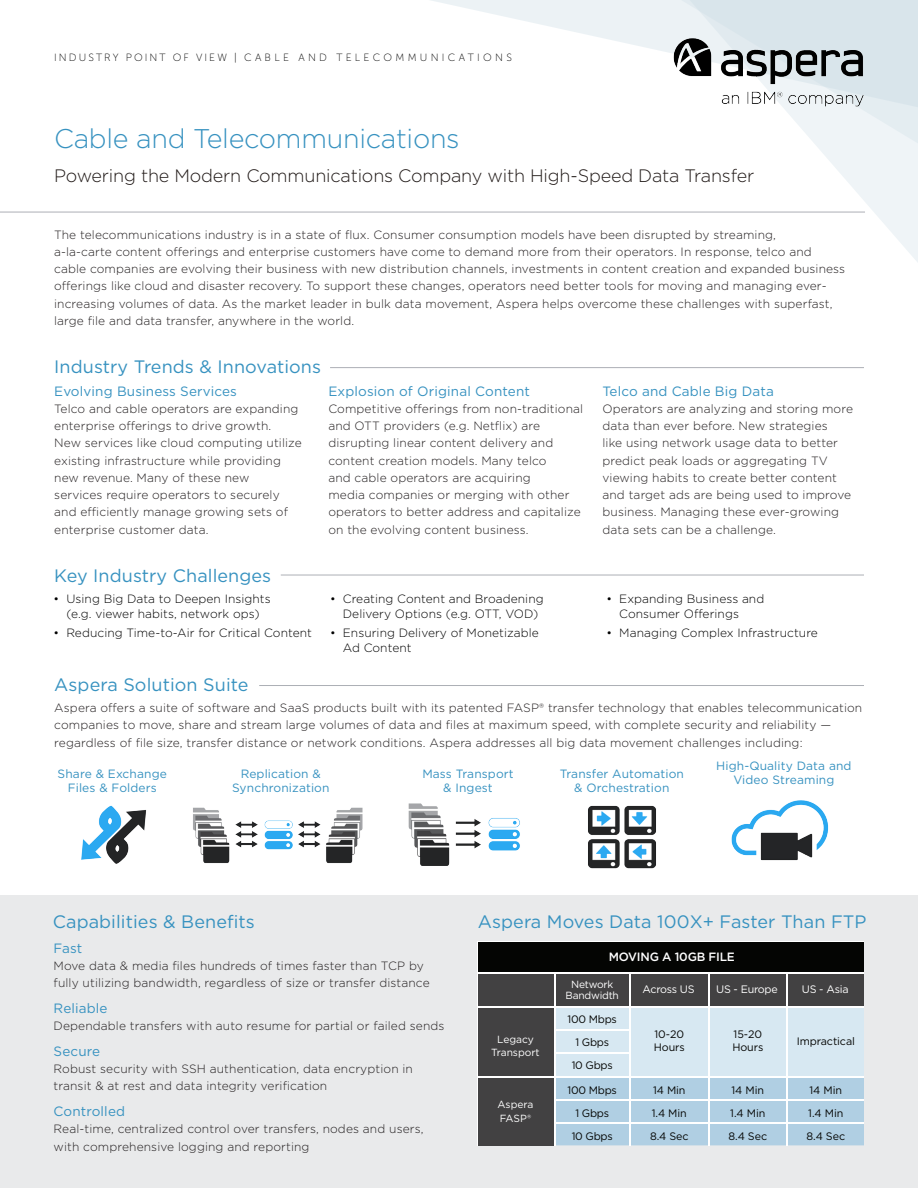
<style>
.page{position:relative;width:918px;height:1188px;background:#fff}
.page>*{position:absolute;margin:0;border:0;box-sizing:border-box;transform-origin:0 0}
.t1{font:300 27px "Gotham";letter-spacing:-.01em;color:#3792c0}
.t2{font:18px "Gotham";letter-spacing:.005em;color:#3792c0}
.t3{font:300 18px "Gotham";letter-spacing:-.01em;color:#211a18}
.SUB_TITLE{font:13.5px "Gotham";letter-spacing:.01em;color:#3792c0}
.BODY{font:13.5px "Gotham";letter-spacing:.01em;color:#3792c0}
.BODY-2{font:300 12px/17.2px "Gotham";letter-spacing:.01em;color:#231f20}
.t4{font:300 12px/15px "Gotham";letter-spacing:.005em;color:#000}
.SUB_TITLE-2{font:12px/14.2px "Gotham";letter-spacing:.01em;color:#3792c0;text-align:center}
.t5{font:500 12px "Gotham";letter-spacing:-.02em;color:#fff}
.t6{font:10.8px/23.2px "Gotham";letter-spacing:-.01em;color:#040503}
.t7{font:10.8px "Gotham";letter-spacing:-.02em;color:#fff}
.t8{font:10.5px "Museo Sans 100";letter-spacing:.31em;color:#000}
.t9{font:10.35px/12.9px "Gotham";color:#fff;text-align:center}
.t10{font:10.35px/10.8px "Gotham";letter-spacing:-.02em;color:#fff;text-align:center}
</style>
<div class="page">
<div style="left:0;top:896px;width:918px;height:292px;background:#e9eaeb"></div>
<svg style="left:635px;top:158px;width:283px;height:104px"></svg>
<svg style="left:431px;top:0;width:487px;height:158px"></svg>
<img style="left:663px;top:26px;width:217px;height:92px">
<hr style="left:0;top:212px;width:865px;height:1px;background:#acafb5">
<img style="left:81px;top:805px;width:66px;height:59px">
<img style="left:193px;top:807px;width:170px;height:56px">
<img style="left:588px;top:805px;width:68px;height:64px">
<div style="left:478px;top:973px;width:386px;height:33px;background:#424142"></div>
<div style="left:478px;top:942px;width:386px;height:31px;background:#040503"></div>
<div style="left:478px;top:1007px;width:77px;height:70px;background:#424142"></div>
<div style="left:555px;top:1077px;width:309px;height:68px;background:#b0cfe3"></div>
<div style="left:556px;top:1008px;width:308px;height:70px;background:#d7e8f2"></div>
<div style="left:478px;top:1077px;width:77px;height:68px;background:#424142"></div>
<hr style="left:555px;top:1029px;width:75px;height:2px;background:#fff">
<hr style="left:555px;top:1052px;width:75px;height:2px;background:#fff">
<hr style="left:630px;top:973px;width:1px;height:172px;background:#fff">
<hr style="left:708px;top:973px;width:1px;height:172px;background:#fff">
<hr style="left:786px;top:973px;width:2px;height:172px;background:#fff">
<hr style="left:554px;top:973px;width:2px;height:172px;background:#fff">
<hr style="left:478px;top:1076px;width:386px;height:1px;background:#fff">
<hr style="left:478px;top:1006px;width:386px;height:2px;background:#fff">
<hr style="left:478px;top:972px;width:386px;height:1px;background:#fff">
<hr style="left:478px;top:942px;width:386px;height:1px;background:#fff">
<hr style="left:555px;top:1099px;width:309px;height:2px;background:#fff">
<hr style="left:555px;top:1122px;width:309px;height:2px;background:#fff">
<hr style="left:330px;top:367px;width:534px;height:1px;background:#acafb5">
<hr style="left:281px;top:575px;width:583px;height:1px;background:#acafb5">
<hr style="left:259px;top:685px;width:605px;height:1px;background:#acafb5">
<img style="left:408px;top:803px;width:112px;height:63px">
<img style="left:731px;top:800px;width:98px;height:61px">
<p class="t8" style="left:54px;top:52px;width:459px">INDUSTRY POINT OF VIEW | CABLE AND TELECOMMUNICATIONS</p>
<p class="t1" style="left:54px;top:121px;width:407px">Cable and Telecommunications</p>
<p class="t3" style="left:54px;top:164px;width:702px">Powering the Modern Communications Company with High-Speed Data Transfer</p>
<p class="BODY-2" style="left:54px;top:225px;width:793px">The telecommunications industry is in a state of flux. Consumer consumption models have been disrupted by streaming,<br>a-la-carte content offerings and enterprise customers have come to demand more from their operators. In response, telco and cable companies are evolving their business with new distribution channels, investments in content creation and expanded business offerings like cloud and disaster recovery. To support these changes, operators need better tools for moving and managing ever&shy;increasing volumes of data. As the market leader in bulk data movement, Aspera helps overcome these challenges with superfast, large file and data transfer, anywhere in the world.</p>
<p class="t2" style="left:54px;top:355px;width:268px">Industry Trends &amp; Innovations</p>
<p class="SUB_TITLE" style="left:54px;top:382px;width:184px">Evolving Business Services</p>
<p class="BODY-2" style="left:54px;top:400px;width:249px">Telco and cable operators are expanding enterprise offerings to drive growth.<br>New services like cloud computing utilize existing infrastructure while providing new revenue. Many of these new<br>services require operators to securely and efficiently manage growing sets of enterprise customer data.</p>
<p class="SUB_TITLE" style="left:328px;top:382px;width:203px">Explosion of Original Content</p>
<p class="BODY-2" style="left:328px;top:400px;width:256px">Competitive offerings from non-traditional and OTT providers (e.g. Netflix) are disrupting linear content delivery and content creation models. Many telco<br>and cable operators are acquiring<br>media companies or merging with other operators to better address and capitalize on the evolving content business.</p>
<p class="t2" style="left:54px;top:564px;width:218px">Key Industry Challenges</p>
<p class="t4" style="left:54px;top:591px;width:219px;text-align:center">• Using Big Data to Deepen Insights (e.g. viewer habits, network ops)</p>
<p class="t4" style="left:54px;top:625px;width:260px">• Reducing Time-to-Air for Critical Content</p>
<p class="t2" style="left:54px;top:673px;width:196px">Aspera Solution Suite</p>
<p class="t4" style="left:343px;top:591px;width:202px;text-indent:-13px">• Creating Content and Broadening<br>Delivery Options (e.g. OTT, VOD)</p>
<p class="t4" style="left:343px;top:625px;width:198px;text-indent:-13px">• Ensuring Delivery of Monetizable<br>Ad Content</p>
<p class="SUB_TITLE" style="left:602px;top:382px;width:173px">Telco and Cable Big Data</p>
<p class="BODY-2" style="left:602px;top:400px;width:252px">Operators are analyzing and storing more data than ever before. New strategies<br>like using network usage data to better predict peak loads or aggregating TV viewing habits to create better content and target ads are being used to improve business. Managing these ever-growing data sets can be a challenge.</p>
<p class="t4" style="left:619px;top:591px;width:146px;text-indent:-13px">• Expanding Business and<br>Consumer Offerings</p>
<p class="t4" style="left:607px;top:625px;width:213px">• Managing Complex Infrastructure</p>
<p class="BODY-2" style="left:54px;top:699px;width:810px">Aspera offers a suite of software and SaaS products built with its patented FASP® transfer technology that enables telecommunication companies to move, share and stream large volumes of data and files at maximum speed, with complete security and reliability — regardless of file size, transfer distance or network conditions. Aspera addresses all big data movement challenges including:</p>
<p class="SUB_TITLE-2" style="left:716px;top:758px;width:137px">High-Quality Data and<br>Video Streaming</p>
<p class="SUB_TITLE-2" style="left:422px;top:766px;width:93px">Mass Transport &amp; Ingest</p>
<p class="SUB_TITLE-2" style="left:560px;top:766px;width:126px">Transfer Automation &amp; Orchestration</p>
<p class="SUB_TITLE-2" style="left:58px;top:766px;width:111px">Share &amp; Exchange<br>Files &amp; Folders</p>
<p class="SUB_TITLE-2" style="left:232px;top:766px;width:99px">Replication &amp;<br>Synchronization</p>
<p class="t2" style="left:53px;top:911px;width:204px">Capabilities &amp; Benefits</p>
<p class="t2" style="left:478px;top:911px;width:390px">Aspera Moves Data 100X+ Faster Than FTP</p>
<p class="SUB_TITLE" style="left:54px;top:939px;width:30px">Fast</p>
<p class="BODY-2" style="left:54px;top:957px;width:378px">Move data &amp; media files hundreds of times faster than TCP by fully utilizing bandwidth, regardless of size or transfer distance</p>
<p class="SUB_TITLE" style="left:54px;top:1000px;width:55px">Reliable</p>
<p class="BODY-2" style="left:54px;top:1017px;width:392px">Dependable transfers with auto resume for partial or failed sends</p>
<p class="SUB_TITLE" style="left:54px;top:1042px;width:48px">Secure</p>
<p class="BODY-2" style="left:54px;top:1060px;width:361px">Robust security with SSH authentication, data encryption in transit &amp; at rest and data integrity verification</p>
<p class="BODY" style="left:54px;top:1103px;width:73px">Controlled</p>
<p class="BODY-2" style="left:54px;top:1120px;width:372px">Real-time, centralized control over transfers, nodes and users, with comprehensive logging and reporting</p>
<p class="t9" style="left:491px;top:1033px;width:50px">Legacy<br>Transport</p>
<p class="t9" style="left:498px;top:1097px;width:37px;line-height:13.6px;text-align:left">Aspera<br>FASP®</p>
<p class="t5" style="left:609px;top:949px;width:128px">MOVING A 10GB FILE</p>
<p class="t10" style="left:566px;top:979px;width:55px">Network<br>Bandwidth</p>
<p class="t7" style="left:716px;top:983px;width:63px">US - Europe</p>
<p class="t7" style="left:802px;top:983px;width:48px">US - Asia</p>
<p class="t7" style="left:643px;top:983px;width:54px">Across US</p>
<p class="t6" style="left:568px;top:1007px;width:51px;text-align:center">100 Mbps<br>1 Gbps<br>10 Gbps</p>
<p class="t6" style="left:568px;top:1078px;width:51px;text-align:center">100 Mbps<br>1 Gbps<br>10 Gbps</p>
<p class="t6" style="left:650px;top:1078px;width:40px">14 Min<br>1.4 Min<br>8.4 Sec</p>
<p class="t6" style="left:729px;top:1078px;width:40px">14 Min<br>1.4 Min<br>8.4 Sec</p>
<p class="t6" style="left:807px;top:1078px;width:40px">14 Min<br>1.4 Min<br>8.4 Sec</p>
<p class="t6" style="left:654px;top:1028px;width:33px;line-height:12.3px">10-20<br>Hours</p>
<p class="t6" style="left:732px;top:1028px;width:33px;line-height:12.3px">15-20<br>Hours</p>
<p class="t6" style="left:797px;top:1029px;width:60px">Impractical</p>
</div>
